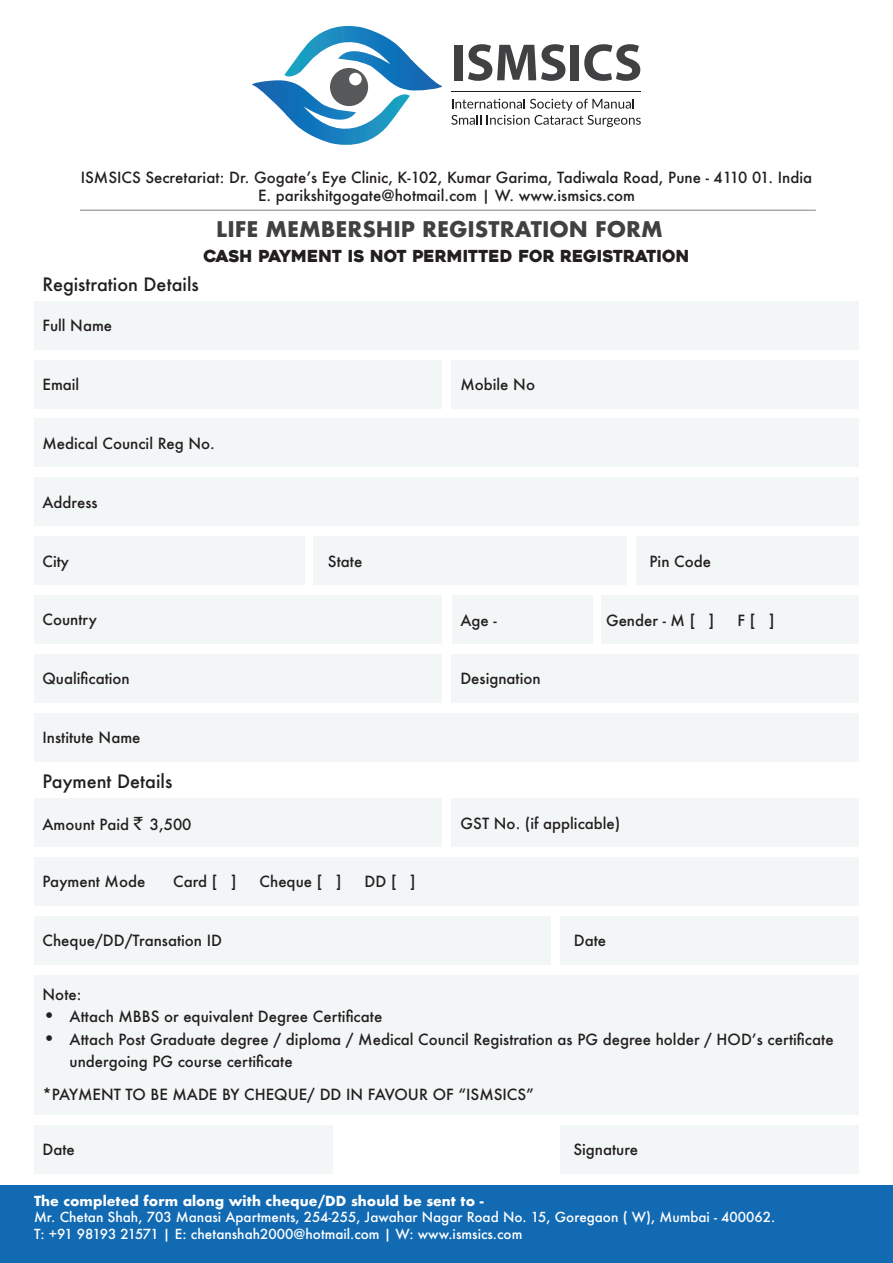
<style>
.page{position:relative;width:893px;height:1263px;background:#fff}
.page>*{position:absolute;margin:0;border:0;box-sizing:border-box;transform-origin:0 0}
.t1{font:700 21px "Futura";color:#414042}
.t2{font:500 18px "Futura";color:#231f20}
.t3{font:16.5px "Heavitas";color:#231f20}
.t4{font:500 15px/18px "Futura";color:#231f20;text-align:center}
.t5{font:500 13.5px/16.2px "Futura";color:#fff}
.t6{font:700 13.5px "Futura";color:#fff}
.s1{font-family:"Indian Rupee";font-weight:400;font-size:18px}
.s2{font-size:18px}
</style>
<div class="page">
<div style="left:34px;top:301px;width:825px;height:48px;background:#f3f6f7"></div>
<div style="left:34px;top:477px;width:825px;height:49px;background:#f3f6f7"></div>
<div style="left:34px;top:713px;width:825px;height:48px;background:#f3f6f7"></div>
<div style="left:34px;top:360px;width:407px;height:48px;background:#f3f6f7"></div>
<div style="left:34px;top:654px;width:407px;height:48px;background:#f3f6f7"></div>
<div style="left:34px;top:536px;width:270px;height:49px;background:#f3f6f7"></div>
<div style="left:34px;top:595px;width:407px;height:48px;background:#f3f6f7"></div>
<div style="left:452px;top:595px;width:140px;height:48px;background:#f3f6f7"></div>
<div style="left:602px;top:595px;width:257px;height:48px;background:#f3f6f7"></div>
<div style="left:34px;top:857px;width:825px;height:48px;background:#f3f6f7"></div>
<div style="left:34px;top:916px;width:517px;height:48px;background:#f3f6f7"></div>
<div style="left:34px;top:975px;width:825px;height:139px;background:#f3f6f7"></div>
<div style="left:34px;top:419px;width:825px;height:48px;background:#f3f6f7"></div>
<div style="left:34px;top:798px;width:407px;height:48px;background:#f3f6f7"></div>
<div style="left:452px;top:360px;width:407px;height:48px;background:#f3f6f7"></div>
<div style="left:452px;top:654px;width:407px;height:48px;background:#f3f6f7"></div>
<div style="left:314px;top:536px;width:313px;height:49px;background:#f3f6f7"></div>
<div style="left:637px;top:536px;width:222px;height:49px;background:#f3f6f7"></div>
<div style="left:452px;top:798px;width:407px;height:48px;background:#f3f6f7"></div>
<div style="left:560px;top:916px;width:299px;height:48px;background:#f3f6f7"></div>
<div style="left:34px;top:1125px;width:299px;height:48px;background:#f3f6f7"></div>
<div style="left:560px;top:1125px;width:299px;height:48px;background:#f3f6f7"></div>
<svg style="left:252px;top:26px;width:389px;height:119px"></svg>
<div style="left:330px;top:68px;width:38px;height:38px;background:#57585a;border-radius:50%"></div>
<div style="left:349px;top:73px;width:13px;height:12px;background:#fff;border-radius:50%"></div>
<div style="left:0;top:1185px;width:893px;height:78px;background:#126ab3"></div>
<hr style="left:80px;top:210px;width:736px;height:1px;background:#a8a9ad">
<p class="t4" style="left:81px;top:168px;width:733px">ISMSICS Secretariat: Dr. Gogate’s Eye Clinic, K-102, Kumar Garima, Tadiwala Road, Pune - 4110 01. India<br>E. parikshitgogate@hotmail.com | W. www.ismsics.com</p>
<h1 class="t1" style="left:216px;top:214px;width:448px">LIFE MEMBERSHIP REGISTRATION FORM</h1>
<p class="t2" style="left:43px;top:271px;width:158px">Registration Details</p>
<p class="t3" style="left:203px;top:246px;width:488px">CASH PAYMENT IS NOT PERMITTED FOR REGISTRATION</p>
<p class="t4" style="left:43px;top:317px;width:71px">Full Name</p>
<p class="t4" style="left:43px;top:375px;width:38px">Email</p>
<p class="t4" style="left:43px;top:434px;width:174px">Medical Council Reg No.</p>
<p class="t4" style="left:43px;top:493px;width:57px">Address</p>
<p class="t4" style="left:43px;top:552px;width:28px">City</p>
<p class="t4" style="left:328px;top:552px;width:36px">State</p>
<p class="t4" style="left:460px;top:375px;width:76px">Mobile No</p>
<p class="t4" style="left:43px;top:610px;width:56px">Country</p>
<p class="t4" style="left:460px;top:611px;width:38px">Age -</p>
<p class="t4" style="left:43px;top:669px;width:89px">Qualification</p>
<p class="t4" style="left:43px;top:728px;width:99px">Institute Name</p>
<p class="t2" style="left:43px;top:769px;width:131px">Payment Details</p>
<p class="t4" style="left:460px;top:670px;width:82px">Designation</p>
<p class="t4" style="left:649px;top:552px;width:63px">Pin Code</p>
<p class="t4" style="left:606px;top:611px;width:110px">Gender - M [ ]</p>
<p class="t4" style="left:737px;top:611px;width:38px">F [ ]</p>
<p class="t4" style="left:43px;top:815px;width:150px">Amount Paid <span class="s1">₹</span>3,500</p>
<p class="t4" style="left:43px;top:873px;width:104px">Payment Mode</p>
<p class="t4" style="left:173px;top:873px;width:65px">Card [ ]</p>
<p class="t4" style="left:260px;top:873px;width:83px">Cheque [ ]</p>
<p class="t4" style="left:365px;top:873px;width:53px">DD [ ]</p>
<p class="t4" style="left:460px;top:814px;width:161px">GST No. (if applicable)</p>
<p class="t4" style="left:43px;top:931px;width:181px">Cheque/DD/Transation ID</p>
<p class="t4" style="left:574px;top:931px;width:34px">Date</p>
<p class="t4" style="left:43px;top:985px;width:41px">Note:</p>
<p class="t4" style="left:43px;top:1007px;width:341px"><span class="s2">•</span> Attach MBBS or equivalent Degree Certificate</p>
<p class="t4" style="left:70px;top:1028px;width:766px;line-height:22.5px;text-align:left;text-indent:-27px"><span class="s2">•</span> Attach Post Graduate degree / diploma / Medical Council Registration as PG degree holder / HOD’s certificate undergoing PG course certificate</p>
<p class="t4" style="left:43px;top:1085px;width:493px">*PAYMENT TO BE MADE BY CHEQUE/ DD IN FAVOUR OF “ISMSICS”</p>
<p class="t4" style="left:43px;top:1141px;width:34px">Date</p>
<p class="t4" style="left:573px;top:1141px;width:66px">Signature</p>
<p class="t6" style="left:34px;top:1191px;width:451px">The completed form along with cheque/DD should be sent to -</p>
<p class="t5" style="left:34px;top:1209px;width:743px">Mr. Chetan Shah, 703 Manasi Apartments, 254-255, Jawahar Nagar Road No. 15, Goregaon ( W), Mumbai - 400062.<br>T: +91 98193 21571 | E: chetanshah2000@hotmail.com | W: www.ismsics.com</p>
</div>
